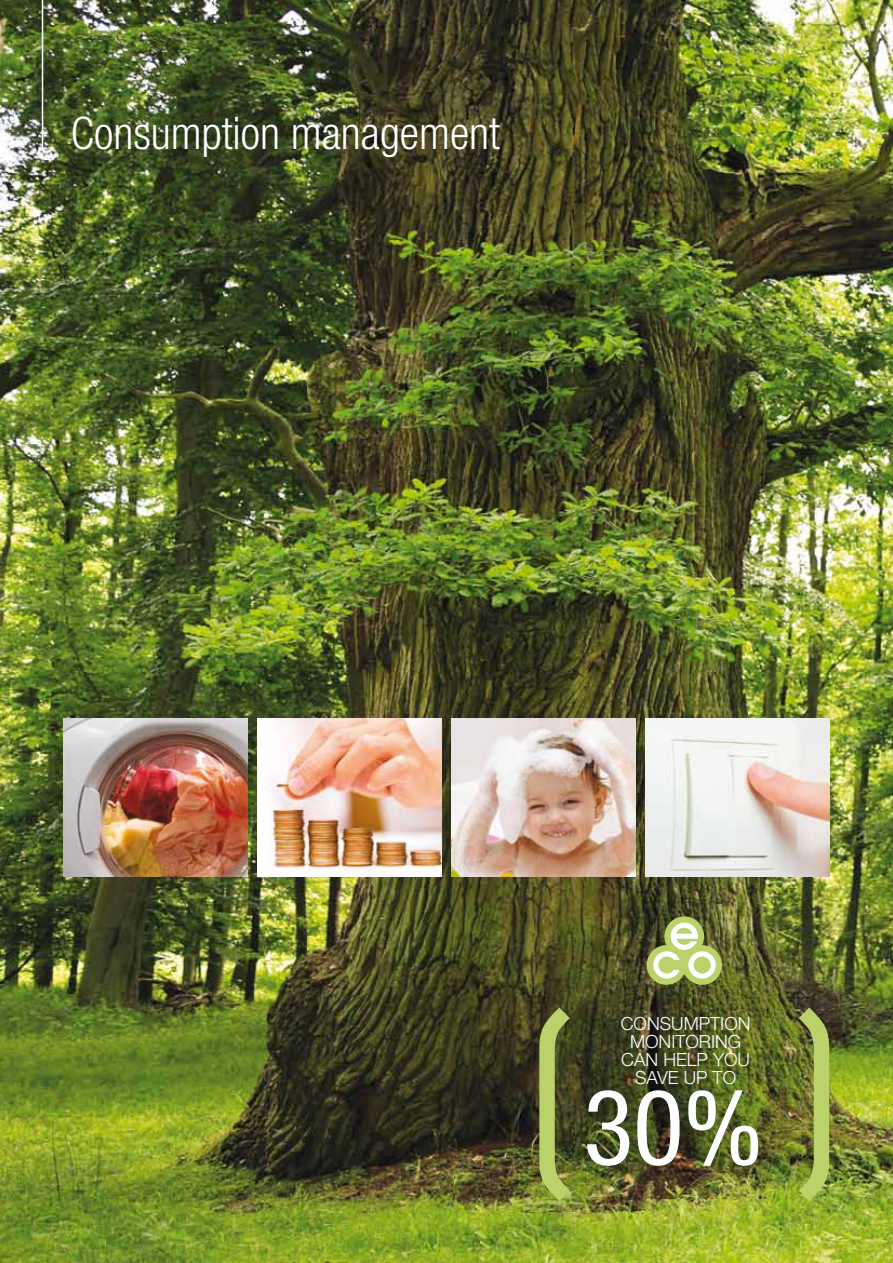
<style>
.page{position:relative;width:893px;height:1263px;background:#fff}
.page>*{position:absolute;margin:0;border:0;box-sizing:border-box;transform-origin:0 0}
.t1{font:condensed 104.55px "Helvetica Neue LTW1 G";color:#fff}
.t2{font:300 condensed 45px "Helvetica Neue LTW1 G";color:#fff}
.t3{font:300 18.15px/18px "Helvetica Neue LT Std";color:#fff;text-align:center}
</style>
<div class="page">
<img style="left:0;top:0;width:893px;height:1263px">
<svg style="left:539px;top:1007px;width:31px;height:194px;background:#839046"></svg>
<img style="left:799px;top:1007px;width:30px;height:194px">
<svg style="left:664px;top:916px;width:40px;height:40px"></svg>
<div style="left:647px;top:945px;width:39px;height:40px;background:#bbd26a;border-radius:50%"></div>
<div style="left:682px;top:945px;width:40px;height:40px;background:#bbd26a;border-radius:50%"></div>
<svg style="left:653px;top:922px;width:63px;height:57px"></svg>
<hr style="left:42px;top:0;width:1px;height:149px;background:#fff">
<img style="left:258px;top:719px;width:183px;height:157px">
<img style="left:64px;top:719px;width:184px;height:157px">
<img style="left:451px;top:719px;width:184px;height:157px">
<img style="left:645px;top:719px;width:184px;height:157px">
<h2 class="t2" style="left:71px;top:107px;width:431px">Consumption management</h2>
<p class="t3" style="left:621px;top:1014px;width:131px">CONSUMPTION<br>MONITORING<br>CAN HELP YOU<br>SAVE UP TO</p>
<h1 class="t1" style="left:583px;top:1066px;width:181px">30%</h1>
</div>
